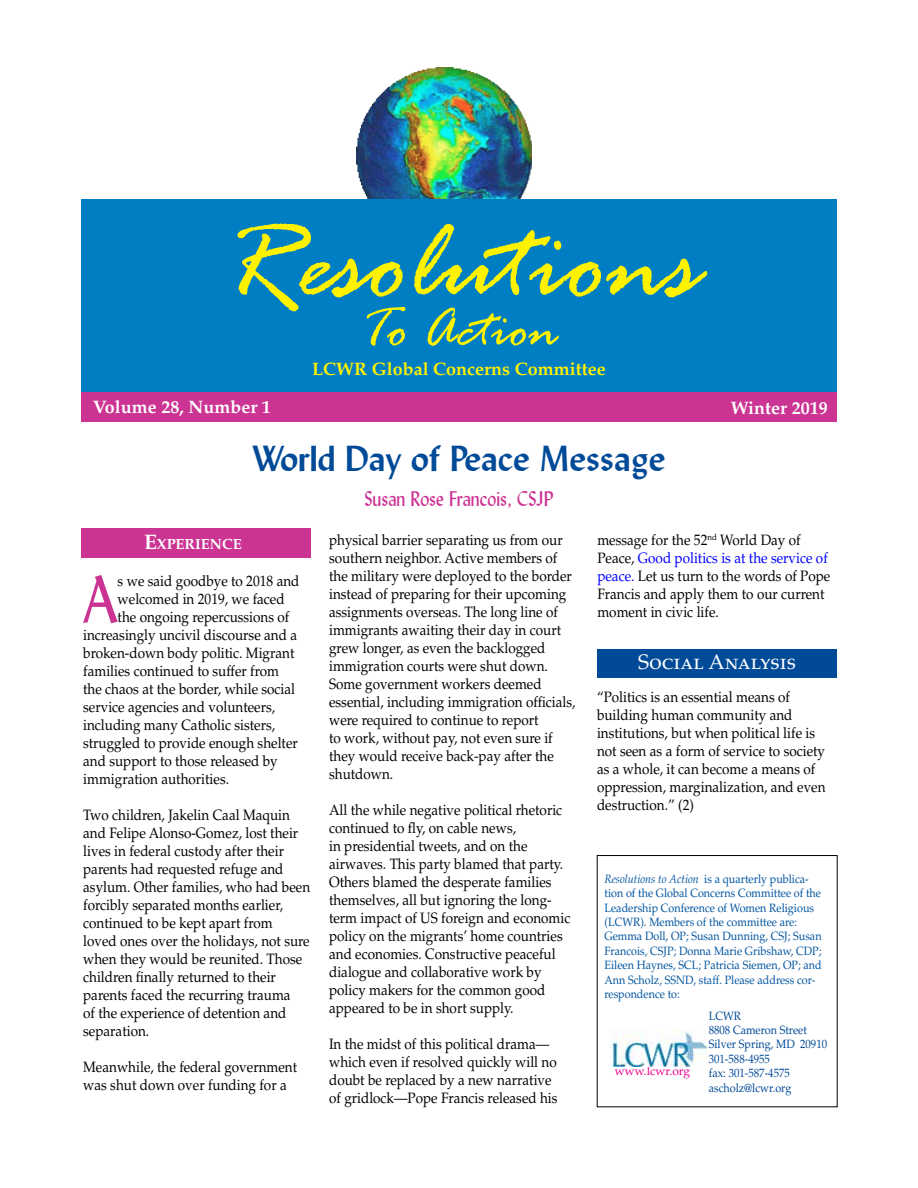
<style>
.page{position:relative;width:918px;height:1188px;background:#fff}
.page>*{position:absolute;margin:0;border:0;box-sizing:border-box;transform-origin:0 0}
.t1{font:italic 117px "Rage";color:#fff200}
.t2{font:65.85px "Lydian BT";color:#cb3493;scale:.9 1}
.t3{font:italic 57px "Rage";color:#fff200}
.t4{font:700 36px "Lydian BT";color:#004a98}
.t5{font:21px "Lydian BT";color:#cb3493;scale:.9 1}
.t6{font:21px "Palatino LT Std";color:#fff}
.t7{font:700 18px "Palatino LT Std";color:#fff200}
.t8{font:700 18px "Palatino LT Std";color:#fff}
.t9{font:15px/18px "Palatino LT Std";color:#000;scale:.9 1}
.t10{font:700 14.7px "Palatino LT Std";color:#fff}
.t11{font:12px/14.4px "Palatino LT Std";color:#0055a1;scale:.9 1}
.t12{font:12px/14.4px "Palatino LT Std";color:#004a98;scale:.9 1}
.t13{font:12px "Palatino LT Std";color:#ec008c}
.s1{font-size:21px}
.s2{color:#00f}
.s3{font-style:italic}
</style>
<div class="page">
<div style="left:81px;top:392px;width:756px;height:30px;background:#cb3493"></div>
<img style="left:356px;top:68px;width:176px;height:132px">
<div style="left:81px;top:200px;width:756px;height:192px;background:#007ec4"></div>
<img style="left:609px;top:1031px;width:97px;height:36px">
<div style="left:81px;top:528px;width:229px;height:30px;background:#cb3493"></div>
<div style="left:597px;top:649px;width:240px;height:29px;background:#004a98"></div>
<h1 class="t1" style="left:219px;top:201px;width:482px">Resolutions</h1>
<h3 class="t3" style="left:359px;top:299px;width:201px">To Action</h3>
<p class="t7" style="left:312px;top:358px;width:295px">LCWR Global Concerns Committee</p>
<p class="t8" style="left:93px;top:397px;width:180px">Volume 28, Number 1</p>
<p class="t8" style="left:731px;top:397px;width:98px">Winter 2019</p>
<h3 class="t4" style="left:252px;top:436px;width:415px">World Day of Peace Message</h3>
<p class="t10" style="left:144px;top:535px;width:98px"><span class="s1">E</span>XPERIENCE</p>
<h2 class="t2" style="left:83px;top:559px;width:40px">A</h2>
<p class="t9" style="left:118px;top:573px;width:204px">s we said goodbye to 2018 and</p>
<p class="t9" style="left:118px;top:591px;width:187px">welcomed in 2019, we faced</p>
<p class="t9" style="left:118px;top:609px;width:193px">the ongoing repercussions of</p>
<p class="t9" style="left:83px;top:627px;width:239px">increasingly uncivil discourse and a</p>
<p class="t9" style="left:83px;top:645px;width:236px">broken-down body politic. Migrant</p>
<p class="t9" style="left:83px;top:663px;width:219px">families continued to suffer from</p>
<p class="t9" style="left:83px;top:681px;width:237px">the chaos at the border, while social</p>
<p class="t9" style="left:83px;top:699px;width:215px">service agencies and volunteers,</p>
<p class="t9" style="left:83px;top:717px;width:215px">including many Catholic sisters,</p>
<p class="t9" style="left:83px;top:735px;width:240px">struggled to provide enough shelter</p>
<p class="t9" style="left:83px;top:753px;width:218px">and support to those released by</p>
<p class="t9" style="left:83px;top:771px;width:164px">immigration authorities.</p>
<p class="t9" style="left:83px;top:807px;width:254px">Two children, Jakelin Caal Maquin and Felipe Alonso-Gomez, lost their lives in federal custody after their parents had requested refuge and asylum. Other families, who had been forcibly separated months earlier, continued to be kept apart from<br>loved ones over the holidays, not sure when they would be reunited. Those children finally returned to their parents faced the recurring trauma<br>of the experience of detention and separation.</p>
<p class="t9" style="left:83px;top:1059px;width:239px">Meanwhile, the federal government was shut down over funding for a</p>
<h3 class="t5" style="left:364px;top:486px;width:212px">Susan Rose Francois, CSJP</h3>
<p class="t9" style="left:329px;top:531px;width:275px">physical barrier separating us from our southern neighbor. Active members of the military were deployed to the border instead of preparing for their upcoming assignments overseas. The long line of immigrants awaiting their day in court grew longer, as even the backlogged immigration courts were shut down.<br>Some government workers deemed essential, including immigration officials, were required to continue to report<br>to work, without pay, not even sure if they would receive back-pay after the shutdown.</p>
<p class="t9" style="left:329px;top:801px;width:270px">All the while negative political rhetoric continued to fly, on cable news,<br>in presidential tweets, and on the airwaves. This party blamed that party.<br>Others blamed the desperate families themselves, all but ignoring the long&shy;term impact of US foreign and economic policy on the migrants’ home countries and economies. Constructive peaceful dialogue and collaborative work by policy makers for the common good appeared to be in short supply.</p>
<p class="t9" style="left:329px;top:1035px;width:255px">In the midst of this political drama— which even if resolved quickly will no doubt be replaced by a new narrative of gridlock—Pope Francis released his</p>
<p class="t9" style="left:597px;top:531px;width:260px">message for the 52<sup>nd</sup> World Day of Peace, <span class="s2">Good politics is at the service of peace.</span> Let us turn to the words of Pope Francis and apply them to our current moment in civic life.</p>
<h3 class="t6" style="left:638px;top:649px;width:160px">Social Analysis</h3>
<p class="t9" style="left:597px;top:688px;width:256px">“Politics is an essential means of building human community and institutions, but when political life is not seen as a form of service to society as a whole, it can become a means of oppression, marginalization, and even destruction.” (2)</p>
<p class="t11" style="left:604px;top:872px;width:243px"><span class="s3">Resolutions to Action</span> is a quarterly publica&shy;tion of the Global Concerns Committee of the Leadership Conference of Women Religious (LCWR). Members of the committee are:<br>Gemma Doll, OP; Susan Dunning, CSJ; Susan Francois, CSJP; Donna Marie Gribshaw, CDP; Eileen Haynes, SCL; Patricia Siemen, OP; and Ann Scholz, SSND, staff. Please address cor&shy;respondence to:</p>
<p class="t13" style="left:615px;top:1064px;width:77px">www.lcwr.org</p>
<p class="t12" style="left:709px;top:1008px;width:133px">LCWR<br>8808 Cameron Street<br>Silver Spring, MD 20910<br>301-588-4955<br>fax: 301-587-4575 ascholz@lcwr.org</p>
</div>
